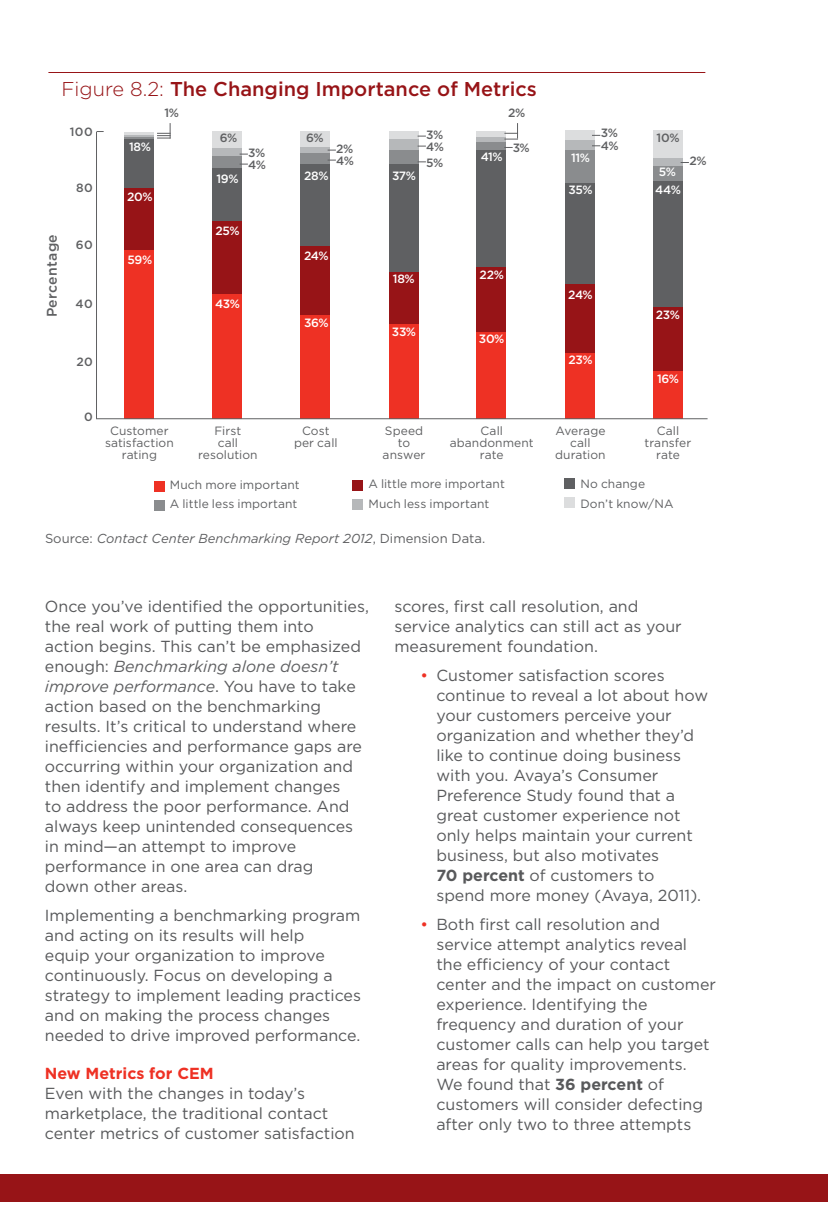
<style>
.page{position:relative;width:828px;height:1224px;background:#fff}
.page>*{position:absolute;margin:0;border:0;box-sizing:border-box;transform-origin:0 0}
.t1{font:500 20px "Gotham";color:#971417}
.t2{font:16px/20px "Gotham";color:#58595b}
.t3{font:700 16px "Gotham";color:#ee3124}
.t4{font:500 14px "Gotham";letter-spacing:.02em;color:#5f6062}
.t5{font:italic 13px "Gotham";color:#5f6062}
.t6{font:12px/12px "Gotham";letter-spacing:.005em;color:#5f6062;text-align:center}
.t7{font:500 12px/18.2px "Gotham";letter-spacing:-.03em;color:#fff}
.t8{font:500 12px "Gotham";letter-spacing:.03em;color:#5f6062}
.s1{font-weight:300}
.s2{font-style:normal}
.s3{font-style:italic;color:#5f6062}
.s4{color:#ee3124}
.s5{font-weight:700}
</style>
<div class="page">
<div style="left:124px;top:139px;width:30px;height:49px;background:#5f6062"></div>
<hr style="left:124px;top:137px;width:30px;height:2px;background:#8a8c8e">
<hr style="left:124px;top:134px;width:30px;height:3px;background:#b6b8ba">
<hr style="left:124px;top:132px;width:30px;height:2px;background:#dcddde">
<div style="left:124px;top:250px;width:30px;height:169px;background:#ee3124"></div>
<div style="left:124px;top:188px;width:30px;height:62px;background:#971417"></div>
<svg style="left:157px;top:123px;width:14px;height:16px"></svg>
<div style="left:213px;top:168px;width:29px;height:53px;background:#5f6062"></div>
<div style="left:213px;top:156px;width:29px;height:12px;background:#8a8c8e"></div>
<div style="left:213px;top:147px;width:29px;height:9px;background:#b6b8ba"></div>
<div style="left:213px;top:131px;width:29px;height:17px;background:#dcddde"></div>
<div style="left:213px;top:293px;width:29px;height:126px;background:#ee3124"></div>
<div style="left:213px;top:221px;width:29px;height:72px;background:#971417"></div>
<div style="left:300px;top:131px;width:30px;height:17px;background:#dcddde"></div>
<div style="left:300px;top:164px;width:30px;height:83px;background:#5f6062"></div>
<div style="left:300px;top:152px;width:30px;height:12px;background:#8a8c8e"></div>
<div style="left:300px;top:147px;width:30px;height:6px;background:#b6b8ba"></div>
<div style="left:300px;top:315px;width:30px;height:104px;background:#ee3124"></div>
<div style="left:300px;top:247px;width:30px;height:68px;background:#971417"></div>
<div style="left:476px;top:150px;width:30px;height:117px;background:#5f6062"></div>
<div style="left:476px;top:142px;width:30px;height:8px;background:#8a8c8e"></div>
<div style="left:476px;top:136px;width:30px;height:6px;background:#b6b8ba"></div>
<div style="left:476px;top:131px;width:30px;height:6px;background:#dcddde"></div>
<div style="left:476px;top:332px;width:30px;height:87px;background:#ee3124"></div>
<div style="left:476px;top:267px;width:30px;height:65px;background:#971417"></div>
<svg style="left:504px;top:123px;width:14px;height:17px"></svg>
<div style="left:389px;top:164px;width:30px;height:108px;background:#5f6062"></div>
<div style="left:389px;top:150px;width:30px;height:14px;background:#8a8c8e"></div>
<div style="left:389px;top:139px;width:30px;height:11px;background:#b6b8ba"></div>
<div style="left:389px;top:131px;width:30px;height:8px;background:#dcddde"></div>
<div style="left:389px;top:323px;width:30px;height:96px;background:#ee3124"></div>
<div style="left:389px;top:272px;width:30px;height:51px;background:#971417"></div>
<div style="left:565px;top:183px;width:30px;height:101px;background:#5f6062"></div>
<div style="left:565px;top:150px;width:30px;height:33px;background:#8a8c8e"></div>
<div style="left:565px;top:139px;width:30px;height:11px;background:#b6b8ba"></div>
<div style="left:565px;top:131px;width:30px;height:9px;background:#dcddde"></div>
<div style="left:565px;top:352px;width:30px;height:67px;background:#ee3124"></div>
<div style="left:565px;top:284px;width:30px;height:68px;background:#971417"></div>
<div style="left:653px;top:371px;width:30px;height:48px;background:#ee3124"></div>
<div style="left:653px;top:307px;width:30px;height:64px;background:#971417"></div>
<div style="left:653px;top:180px;width:30px;height:127px;background:#5f6062"></div>
<div style="left:653px;top:158px;width:30px;height:9px;background:#b6b8ba"></div>
<div style="left:653px;top:131px;width:30px;height:27px;background:#dcddde"></div>
<div style="left:653px;top:166px;width:30px;height:14px;background:#8a8c8e"></div>
<div style="left:154px;top:482px;width:10px;height:10px;background:#ee3124"></div>
<div style="left:154px;top:500px;width:10px;height:10px;background:#8a8c8e"></div>
<div style="left:352px;top:480px;width:11px;height:10px;background:#971417"></div>
<div style="left:352px;top:499px;width:11px;height:11px;background:#b6b8ba"></div>
<div style="left:564px;top:478px;width:11px;height:11px;background:#5f6062"></div>
<div style="left:564px;top:498px;width:11px;height:10px;background:#dcddde"></div>
<hr style="left:48px;top:72px;width:657px;height:1px;background:#971417">
<hr style="left:96px;top:132px;width:1px;height:287px;background:#5f6062">
<hr style="left:96px;top:418px;width:612px;height:1px;background:#5f6062">
<div style="left:0;top:1174px;width:828px;height:28px;background:#971417"></div>
<p class="t1" style="left:61px;top:78px;width:477px"><span class="s1">Figure 8.2:</span> The Changing Importance of Metrics</p>
<p class="t8" style="left:70px;top:125px;width:25px">100</p>
<p class="t8" style="left:76px;top:181px;width:18px">80</p>
<p class="t4" style="left:44px;top:317px;width:85px;rotate:-90deg">Percentage</p>
<p class="t8" style="left:76px;top:238px;width:18px">60</p>
<p class="t8" style="left:76px;top:297px;width:19px">40</p>
<p class="t8" style="left:76px;top:355px;width:18px">20</p>
<p class="t8" style="left:84px;top:410px;width:10px">0</p>
<p class="t7" style="left:129px;top:138px;width:23px">18%</p>
<p class="t8" style="left:165px;top:106px;width:16px">1%</p>
<p class="t7" style="left:127px;top:188px;width:27px">20%</p>
<p class="t7" style="left:128px;top:250px;width:26px">59%</p>
<p class="t8" style="left:220px;top:131px;width:19px">6%</p>
<p class="t7" style="left:216px;top:169px;width:24px">19%</p>
<p class="t8" style="left:248px;top:146px;width:19px">3%</p>
<p class="t8" style="left:248px;top:158px;width:19px">4%</p>
<p class="t7" style="left:215px;top:221px;width:26px">25%</p>
<p class="t7" style="left:215px;top:295px;width:26px">43%</p>
<p class="t8" style="left:306px;top:131px;width:19px">6%</p>
<p class="t7" style="left:304px;top:166px;width:26px">28%</p>
<p class="t8" style="left:336px;top:142px;width:19px">2%</p>
<p class="t8" style="left:336px;top:154px;width:19px">4%</p>
<p class="t7" style="left:304px;top:246px;width:26px">24%</p>
<p class="t7" style="left:304px;top:313px;width:26px">36%</p>
<p class="t7" style="left:392px;top:166px;width:26px">37%</p>
<p class="t8" style="left:426px;top:128px;width:19px">3%</p>
<p class="t8" style="left:426px;top:140px;width:19px">4%</p>
<p class="t8" style="left:426px;top:156px;width:19px">5%</p>
<p class="t8" style="left:508px;top:106px;width:19px">2%</p>
<p class="t7" style="left:481px;top:148px;width:24px">41%</p>
<p class="t8" style="left:513px;top:141px;width:19px">3%</p>
<p class="t7" style="left:393px;top:270px;width:23px">18%</p>
<p class="t7" style="left:392px;top:323px;width:26px">33%</p>
<p class="t7" style="left:480px;top:265px;width:26px">22%</p>
<p class="t7" style="left:479px;top:330px;width:27px">30%</p>
<p class="t7" style="left:571px;top:148px;width:20px">11%</p>
<p class="t8" style="left:601px;top:125px;width:19px">3%</p>
<p class="t8" style="left:601px;top:139px;width:19px">4%</p>
<p class="t7" style="left:568px;top:181px;width:26px">35%</p>
<p class="t8" style="left:657px;top:131px;width:24px">10%</p>
<p class="t7" style="left:655px;top:162px;width:27px">5%<br>44%</p>
<p class="t8" style="left:690px;top:154px;width:19px">2%</p>
<p class="t7" style="left:568px;top:286px;width:26px">24%</p>
<p class="t7" style="left:568px;top:350px;width:26px">23%</p>
<p class="t7" style="left:656px;top:306px;width:26px">23%</p>
<p class="t7" style="left:657px;top:370px;width:23px">16%</p>
<p class="t6" style="left:105px;top:424px;width:70px">Customer satisfaction rating</p>
<p class="t6" style="left:198px;top:424px;width:61px">First<br>call resolution</p>
<p class="t6" style="left:294px;top:424px;width:45px">Cost per call</p>
<p class="t6" style="left:450px;top:424px;width:86px">Call abandonment rate</p>
<p class="t6" style="left:383px;top:424px;width:44px">Speed to answer</p>
<p class="t6" style="left:555px;top:424px;width:52px">Average call duration</p>
<p class="t6" style="left:645px;top:424px;width:48px">Call transfer rate</p>
<p class="t6" style="left:170px;top:476px;width:131px;line-height:18.2px;text-align:left">Much more important<br>A little less important</p>
<p class="t6" style="left:368px;top:474px;width:138px;line-height:19.2px;text-align:left">A little more important<br>Much less important</p>
<p class="t6" style="left:580px;top:474px;width:95px;line-height:19.2px;text-align:left">No change<br>Don’t know/NA</p>
<p class="t5" style="left:45px;top:531px;width:442px"><span class="s2">Source:</span> Contact Center Benchmarking Report 2012<span class="s2">, Dimension Data.</span></p>
<p class="t2" style="left:45px;top:596px;width:326px">Once you’ve identified the opportunities, the real work of putting them into<br>action begins. This can’t be emphasized enough: <span class="s3">Benchmarking alone doesn’t improve performance</span>. You have to take action based on the benchmarking results. It’s critical to understand where inefficiencies and performance gaps are occurring within your organization and then identify and implement changes<br>to address the poor performance. And always keep unintended consequences in mind—an attempt to improve performance in one area can drag<br>down other areas.</p>
<p class="t2" style="left:45px;top:905px;width:318px">Implementing a benchmarking program and acting on its results will help<br>equip your organization to improve continuously. Focus on developing a strategy to implement leading practices and on making the process changes needed to drive improved performance.</p>
<p class="t3" style="left:45px;top:1064px;width:170px">New Metrics for CEM</p>
<p class="t2" style="left:45px;top:1083px;width:311px">Even with the changes in today’s marketplace, the traditional contact center metrics of customer satisfaction</p>
<p class="t2" style="left:394px;top:596px;width:289px">scores, first call resolution, and service analytics can still act as your measurement foundation.</p>
<p class="t2" style="left:436px;top:665px;width:273px;text-indent:-16px"><span class="s4">•</span> Customer satisfaction scores continue to reveal a lot about how your customers perceive your organization and whether they’d like to continue doing business with you. Avaya’s Consumer<br>Preference Study found that a great customer experience not only helps maintain your current business, but also motivates<br><span class="s5">70 percent</span> of customers to<br>spend more money (Avaya, 2011).</p>
<p class="t2" style="left:436px;top:914px;width:281px;text-indent:-16px"><span class="s4">•</span> Both first call resolution and service attempt analytics reveal the efficiency of your contact center and the impact on customer experience. Identifying the frequency and duration of your customer calls can help you target areas for quality improvements.<br>We found that <span class="s5">36 percent</span> of customers will consider defecting after only two to three attempts</p>
</div>
